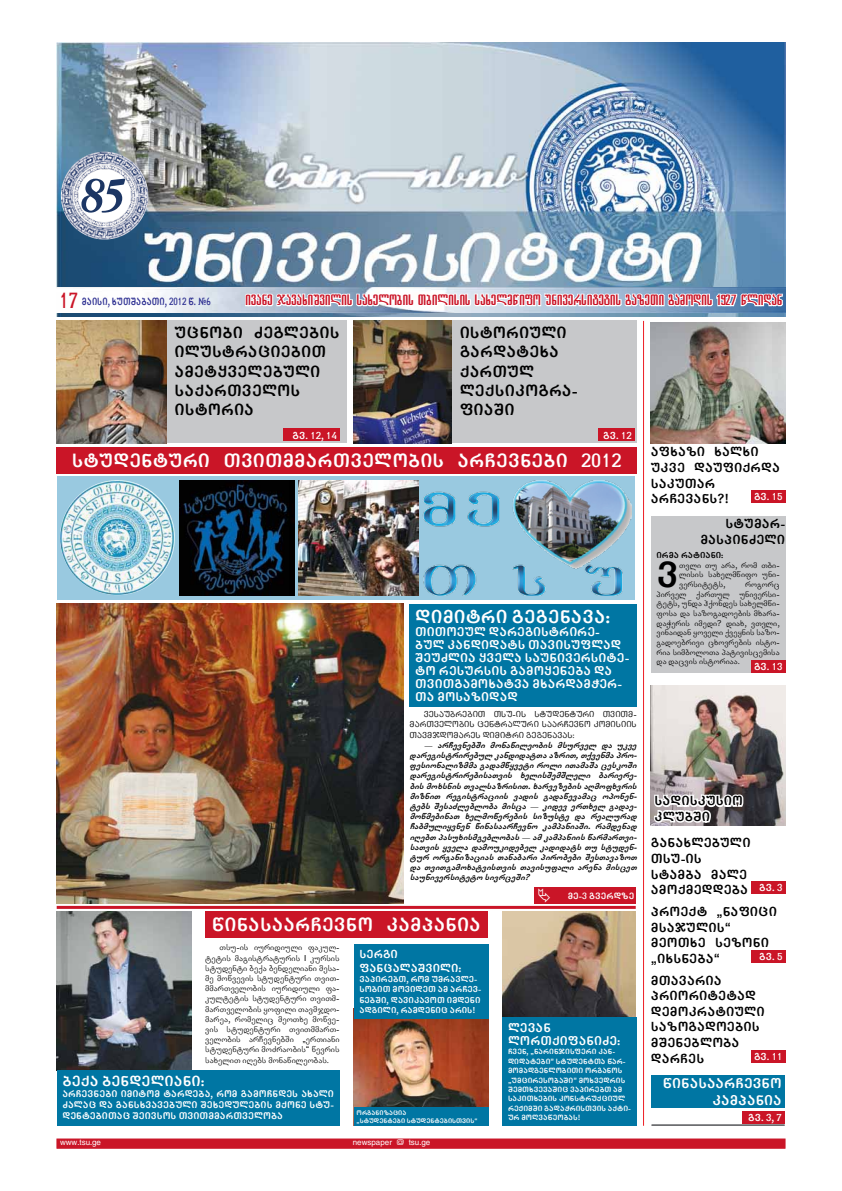
<style>
.page{position:relative;width:842px;height:1191px;background:#fff}
.page>*{position:absolute;margin:0;border:0;box-sizing:border-box;transform-origin:0 0}
.t1{font:700 35.9px "Kolhety Mt";color:#000}
.t2{font:700 19px "Kolhety Mt";color:#fff}
.t3{font:700 18.5px "Kolhety Mt";color:#fff}
.t4{font:700 16px/19.2px "Kolhety Mt";color:#000}
.t5{font:700 14.5px "Kolhety Mt";color:#fff}
.t6{font:700 14px/16.8px "Kolhety Mt";color:#fff;text-align:right}
.t7{font:700 13px/15.6px "Kolhety Mt";color:#000}
.t8{font:12.7px "Gremi Mtavr";letter-spacing:-.015em;color:#ca1527;scale:1.22 1}
.t9{font:700 12.5px/13px "Kolhety Mt";color:#fff}
.t10{font:700 11.5px/13.8px "Kolhety Mt";color:#fff}
.t11{font:11px "SP Text Mtav";color:#fff}
.t12{font:700 10.3px "Kolhety Mt";color:#2e3092;scale:.8 1}
.t13{font:700 10px "Kolhety Mt";color:#fff}
.t14{font:700 9.5px/11px "Kolhety Mt";color:#fff;text-align:justify}
.t15{font:700 9px "Kolhety Mt";color:#fff}
.t16{font:italic 700 8.5px/10.2px "Kolhety";color:#000;text-align:justify}
.t17{font:8.5px/10.2px "Kolhety Normal";color:#000;text-align:justify}
.t18{font:8.5px/10.2px "Kolhety Mt Normal";color:#000;text-align:justify}
.t19{font:700 8.5px/10.2px "Kolhety Mt";color:#fff}
.t20{font:700 8.5px "Kolhety Mt";letter-spacing:-.005em;color:#000}
.t21{font:8.3px/9.7px "Kolhety Normal";color:#000;text-align:justify}
.t22{font:700 7.5px/9.4px "Kolhety Mt";color:#fff}
.t23{font:700 6.5px/7.8px "Kolhety Mt";color:#fff}
.s1{font-size:21.8px;color:#ca1527}
</style>
<div class="page">
<div style="left:57px;top:321px;width:290px;height:122px;background:#c7c8ca"></div>
<div style="left:354px;top:321px;width:283px;height:122px;background:#c7c8ca"></div>
<div style="left:57px;top:1138px;width:728px;height:10px;background:#ca1527;border:1px solid #ca1527"></div>
<hr style="left:643px;top:321px;width:1px;height:804px;background:#ed1d24">
<div style="left:598px;top:428px;width:37px;height:13px;background:#ca1527"></div>
<div style="left:751px;top:881px;width:34px;height:13px;background:#ca1527"></div>
<div style="left:751px;top:1049px;width:34px;height:13px;background:#ca1527"></div>
<div style="left:751px;top:950px;width:34px;height:12px;background:#ca1527"></div>
<hr style="left:57px;top:906px;width:579px;height:3px;background:#ca1527">
<div style="left:57px;top:447px;width:580px;height:26px;background:#ca1527"></div>
<div style="left:205px;top:911px;width:283px;height:27px;background:#ca1527"></div>
<img style="left:57px;top:43px;width:728px;height:273px">
<img style="left:57px;top:288px;width:728px;height:24px">
<svg style="left:244px;top:291px;width:540px;height:18px"></svg>
<div style="left:283px;top:428px;width:57px;height:13px;background:#ca1527"></div>
<div style="left:651px;top:516px;width:134px;height:30px;background:#c7c8ca"></div>
<div style="left:651px;top:546px;width:134px;height:127px;background:#c7c8ca"></div>
<div style="left:751px;top:660px;width:34px;height:13px;background:#ca1527"></div>
<div style="left:534px;top:887px;width:102px;height:16px;background:#ca1527"></div>
<img style="left:61px;top:152px;width:87px;height:87px;border-radius:44px">
<svg style="left:81px;top:179px;width:44px;height:34px"></svg>
<img style="left:354px;top:321px;width:98px;height:122px">
<div style="left:57px;top:476px;width:578px;height:124px;background:#99c9e0"></div>
<img style="left:60px;top:480px;width:115px;height:115px;border-radius:57px">
<img style="left:422px;top:480px;width:209px;height:115px">
<img style="left:179px;top:480px;width:115px;height:115px">
<img style="left:298px;top:480px;width:120px;height:115px">
<img style="left:57px;top:604px;width:347px;height:299px">
<div style="left:410px;top:604px;width:227px;height:102px;background:#0076a3"></div>
<img style="left:57px;top:911px;width:134px;height:159px">
<div style="left:57px;top:1070px;width:283px;height:55px;background:#0076a3"></div>
<img style="left:354px;top:1018px;width:134px;height:89px">
<div style="left:354px;top:944px;width:134px;height:74px;background:#0076a3"></div>
<div style="left:354px;top:1107px;width:134px;height:18px;background:#0076a3"></div>
<img style="left:502px;top:911px;width:134px;height:106px">
<div style="left:502px;top:1017px;width:135px;height:108px;background:#0076a3"></div>
<img style="left:57px;top:321px;width:110px;height:122px">
<div style="left:751px;top:490px;width:34px;height:13px;background:#ca1527"></div>
<img style="left:651px;top:322px;width:134px;height:121px">
<div style="left:651px;top:1075px;width:134px;height:32px;background:#0076a3"></div>
<hr style="left:651px;top:1124px;width:134px;height:1px;background:#6d6e71">
<hr style="left:651px;top:1125px;width:134px;height:1px;background:#6d6e71">
<div style="left:743px;top:1110px;width:42px;height:13px;background:#ca1527"></div>
<img style="left:651px;top:685px;width:134px;height:140px">
<svg style="left:652px;top:792px;width:93px;height:33px"></svg>
<p class="t12" style="left:60px;top:297px;width:190px"><span class="s1">17</span> MAISI, XUTSABATI, 2012 W. N¹6</p>
<h3 class="t8" style="left:245px;top:294px;width:442px">IVANE JAVAXISVILIS SAXELOBIS TBILISIS SAXELMWIFO UNIVERSITETIS GAZETI GAMODIS 1927 WLIDAN</h3>
<h3 class="t4" style="left:175px;top:324px;width:166px">UCNOBI ZEGLEBIS<br>ILUSTRACIEBIT<br>AMETYVELEBULI<br>SAQARTVELOS<br>ISTORIA</h3>
<h3 class="t4" style="left:460px;top:324px;width:120px">ISTORIULI<br>GARDATEXA<br>QARTUL<br>LEQSIKOGRA-<br>FIASI</h3>
<p class="t13" style="left:293px;top:430px;width:46px">GV. 12, 14</p>
<p class="t13" style="left:603px;top:430px;width:30px">GV. 12</p>
<h2 class="t2" style="left:72px;top:451px;width:551px">STUDENTURI TVITMMARTVELOBIS ARCEVNEBI 2012</h2>
<h3 class="t3" style="left:415px;top:607px;width:196px">DIMITRI GEGENAVA:</h3>
<h3 class="t9" style="left:415px;top:626px;width:216px">TITOEUL DAREGISTRIRE-<br>BUL KANDIDATS TAVISUFLAD<br>SEUZLIA YVELA SAUNIVERSITE-<br>TO RESURSIS GAMOYENEBA DA<br>TVITGAMOXATVA MXARDAMWER-<br>TA MOSAZIDAD</h3>
<p class="t18" style="left:410px;top:710px;width:229px;text-indent:14px">VESAUBREBIT TSU-IS STUDENTURI TVITM-MARTVELOBIS CENTRALURI SAARCEVNO KOMISIIS TAVMJDOMARES DIMITRI GEGENAVAS:</p>
<p class="t16" style="left:410px;top:740px;width:231px;text-indent:14px">_ ARCEVNEBSI MONAWILEOBIS MSURVEL DA UKVE DAREGISTRIREBUL KANDIDATTAAZRIT,TQVENMAPRO-FESIONALIZMMAGADAMWYVETIROLIITAMASACESKOSI DAREGISTRIREBISATVIS XELISSEMSLELI BARIERE-BISMOXSNISTVALSAZRISIT.XARVEZEBISARMOFXVRIS MIZNIT REGISTRACIIS VADIS GADAWEVAMAC OPONEN-TEBS SESAZLEBLOBA MISCA _ KIDEV ERTXEL GADAE-MOWMEBINAT XELMOWEREBIS SIZUSTE DA REALURAD CABMULIYVNEN WINASAARCEVNO KAMPANIASI. RAMDENAD IREBT PASUXISMGEBLOBAS_ AMKAMPANIISWARMARTVI-SATVIS YVELA DAMOUKIDEBEL KADIDATS TU STUDEN-TUR ORGANIZACIAS TANABARI PIROBEBI SESTAVAZOT DA TVITGAMOXATVISTVIS TAVISUFALI ARENA MISCET SAUNIVERSITETO SIVRCESI?</p>
<h2 class="t2" style="left:212px;top:915px;width:270px">WINASAARCEVNO KAMPANIA</h2>
<p class="t17" style="left:205px;top:943px;width:136px;text-indent:14px">TSU-IS IURIDIULI FAKUL-TETIS MAGISTRATURIS I KURSIS STUDENTI BEQA BENDELIANI MESA-ME MOWVEVIS STUDENTURI TVIT-MMARTVELOBIS IURIDIULI FA-KULTETIS STUDENTURI TVITM-MARTVELOBIS YOFILI TAVMJDO-MAREA, ROMELIC MEOTXE MOWVE-VIS STUDENTURI TVITMMART-VELOBIS ARCEVNEBSI `ERTIANI STUDENTURI MOZRAOBIS~ WEVRIS SAXELIT IREBS MONAWILEOBAS.</p>
<h3 class="t10" style="left:359px;top:948px;width:103px">SERGI<br>FANCALASVILI:</h3>
<p class="t19" style="left:359px;top:975px;width:124px">VAPIREBT, ROM UMRAVLE-<br>SOBIT MOVIDET AM ARCEV-<br>NEBSI, DAVIKAVOT IMDENI<br>ADGILI, RAMDENIC ARIS!</p>
<h3 class="t5" style="left:62px;top:1074px;width:144px">BEQA BENDELIANI:</h3>
<p class="t14" style="left:62px;top:1089px;width:273px">ARCEVNEBI IMITOM TARDEBA, ROM GAMOCNDES AXALI ZALAC DA GANSXVAVEBULI SEXEDULEBIS MQONE STU-DENTEBITAC SEIVSOS TVITMMARTVELOBA</p>
<p class="t23" style="left:357px;top:1109px;width:122px">ORGANIZACIA<br>`STUDENTEBI STUDENTEBISTVIS~</p>
<p class="t11" style="left:60px;top:1135px;width:42px">www.tsu.ge</p>
<p class="t11" style="left:353px;top:1135px;width:79px">newspaper @ tsu.ge</p>
<p class="t15" style="left:568px;top:891px;width:68px">ME-3 GVERDZE</p>
<h3 class="t9" style="left:508px;top:1022px;width:114px">LEVAN<br>LORTQIFANIZE:</h3>
<p class="t22" style="left:508px;top:1047px;width:125px">CVEN, `NARINJISFERI KAN-<br>DIDATEBI” STUDENTTA WAR-<br>MOMADGENLOBITI ORGANOS `UMCIRESOBASI” MOXVEDRIS<br>SEMTXVEVASIC VAPIREBT AM<br>SAKITXEBIS KONSTRUQCIUL<br>REJIMSI GADAWRISTVIS AQTI-<br>UR MORVAWEOBAS!</p>
<h3 class="t7" style="left:651px;top:445px;width:131px">AFXAZI XALXI<br>UKVE DAUFIQRDA<br>SAKUTAR<br>ARCEVANS?!</h3>
<p class="t13" style="left:754px;top:492px;width:30px">GV. 15</p>
<h3 class="t7" style="left:700px;top:517px;width:86px;text-align:right">STUMAR-<br>MASPINZELI</h3>
<p class="t20" style="left:657px;top:551px;width:68px">IRMA RATIANI:</p>
<h1 class="t1" style="left:657px;top:557px;width:24px">V</h1>
<p class="t21" style="left:679px;top:561px;width:102px">TVLI TU ARA, ROM TBI-LISIS SAXELMWIFO UNI-VERSITETS,</p>
<p class="t21" style="left:657px;top:580px;width:125px;text-indent:88px">ROGORC PIRVEL QARTUL UNIVERSI-TETS, UNDA HQONDES SAXELMWI-FOSA DA SAZOGADOEBIS MXARA-DAWERIS IMEDI? DIAX, VTVLI, VINAIDAN YOVELI QVEYNIS SAZO-GADOEBRIVI CXOVREBIS ISTO-RIA SIMBOLOTA PATIVISCEMISA DA DACVIS ISTORIAA.</p>
<p class="t13" style="left:754px;top:661px;width:30px">GV. 13</p>
<h3 class="t7" style="left:655px;top:794px;width:90px">SADISKUSIO<br>KLUBSI</h3>
<h3 class="t7" style="left:651px;top:836px;width:133px">GANAXLEBULI<br>TSU-IS<br>STAMBA MALE<br>AMOQMEDDEBA <sup>GV.</sup> <sup>3</sup></h3>
<h3 class="t7" style="left:651px;top:904px;width:128px">PROEQT `NAFICI<br>MSAJULIS~<br>MEOTXE SEZONI `IXSNEBA~</h3>
<p class="t13" style="left:759px;top:951px;width:25px">GV. 5</p>
<h3 class="t7" style="left:651px;top:973px;width:115px">MTAVARIA<br>PRIORITETAD<br>DEMOKRATIULI<br>SAZOGADOEBIS<br>MSENEBLOBA<br>DARCES</h3>
<p class="t13" style="left:754px;top:1051px;width:30px">GV. 11</p>
<h3 class="t6" style="left:663px;top:1075px;width:120px">WINASAARCEVNO<br>KAMPANIA</h3>
<p class="t13" style="left:748px;top:1112px;width:35px">GV. 3, 7</p>
</div>
